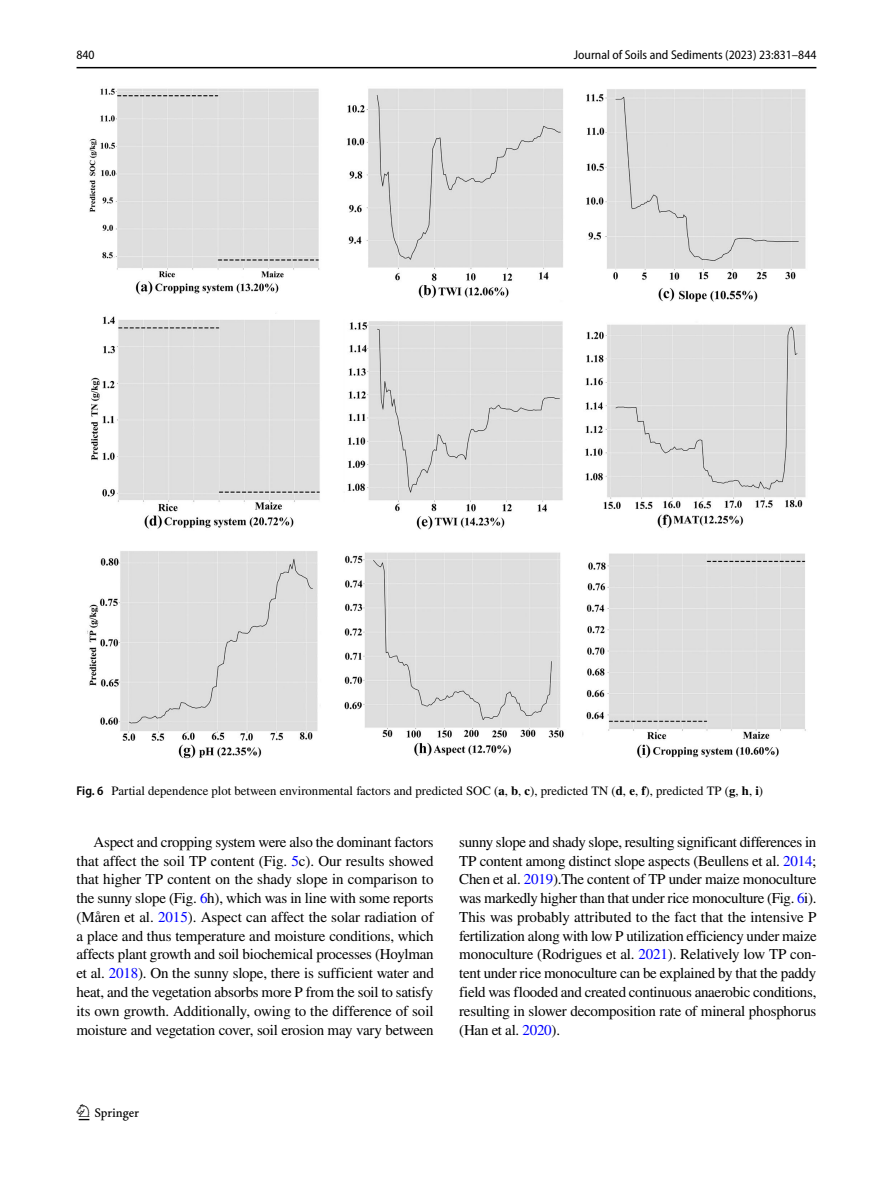
<style>
.page{position:relative;width:893px;height:1187px;background:#fff}
.page>*{position:absolute;margin:0;border:0;box-sizing:border-box;transform-origin:0 0}
.t1{font:22.5px "Springnew Regular 2";color:#000}
.t2{font:15px/18.8px "STIX";letter-spacing:-.015em;color:#000;text-align:justify}
.t3{font:12.75px "STIX";color:#000}
.t4{font:semi-condensed 12.75px "Myriad Pro";color:#000}
.s1{font-family:"Myriad Pro";font-weight:600;font-stretch:semi-condensed}
.s2{font-weight:700}
.s3{color:#00f}
</style>
<div class="page">
<hr style="left:77px;top:67px;width:739px;height:1px;background:#000">
<img style="left:87px;top:88px;width:719px;height:671px">
<p class="t4" style="left:77px;top:48px;width:20px">840</p>
<p class="t4" style="left:574px;top:48px;width:244px">Journal of Soils and Sediments (2023) 23:831–844</p>
<p class="t3" style="left:77px;top:781px;width:688px"><span class="s1">Fig. 6</span> Partial dependence plot between environmental factors and predicted SOC (<span class="s2">a</span>, <span class="s2">b</span>, <span class="s2">c</span>), predicted TN (<span class="s2">d</span>, <span class="s2">e</span>, <span class="s2">f</span>), predicted TP (<span class="s2">g</span>, <span class="s2">h</span>, <span class="s2">i</span>)</p>
<p class="t2" style="left:77px;top:833px;width:359px;text-indent:17px">Aspect and cropping system were also the dominant factors that affect the soil TP content (Fig. <span class="s3">5</span>c). Our results showed that higher TP content on the shady slope in comparison to the sunny slope (Fig. <span class="s3">6</span>h), which was in line with some reports (Måren et al. <span class="s3">2015</span>). Aspect can affect the solar radiation of a place and thus temperature and moisture conditions, which affects plant growth and soil biochemical processes (Hoylman et al. <span class="s3">2018</span>). On the sunny slope, there is sufficient water and heat, and the vegetation absorbs more P from the soil to satisfy its own growth. Additionally, owing to the difference of soil moisture and vegetation cover, soil erosion may vary between</p>
<p class="t2" style="left:459px;top:833px;width:359px">sunny slope and shady slope, resulting significant differences in TP content among distinct slope aspects (Beullens et al. <span class="s3">2014</span>; Chen et al. <span class="s3">2019</span>).The content of TP under maize monoculture was markedly higher than that under rice monoculture (Fig. <span class="s3">6</span>i).<br>This was probably attributed to the fact that the intensive P fertilization along with low P utilization efficiency under maize monoculture (Rodrigues et al. <span class="s3">2021</span>). Relatively low TP con‑ tent under rice monoculture can be explained by that the paddy field was flooded and created continuous anaerobic conditions, resulting in slower decomposition rate of mineral phosphorus (Han et al. <span class="s3">2020</span>).</p>
<h1 class="t1" style="left:79px;top:1104px;width:62px">1 3</h1>
</div>
